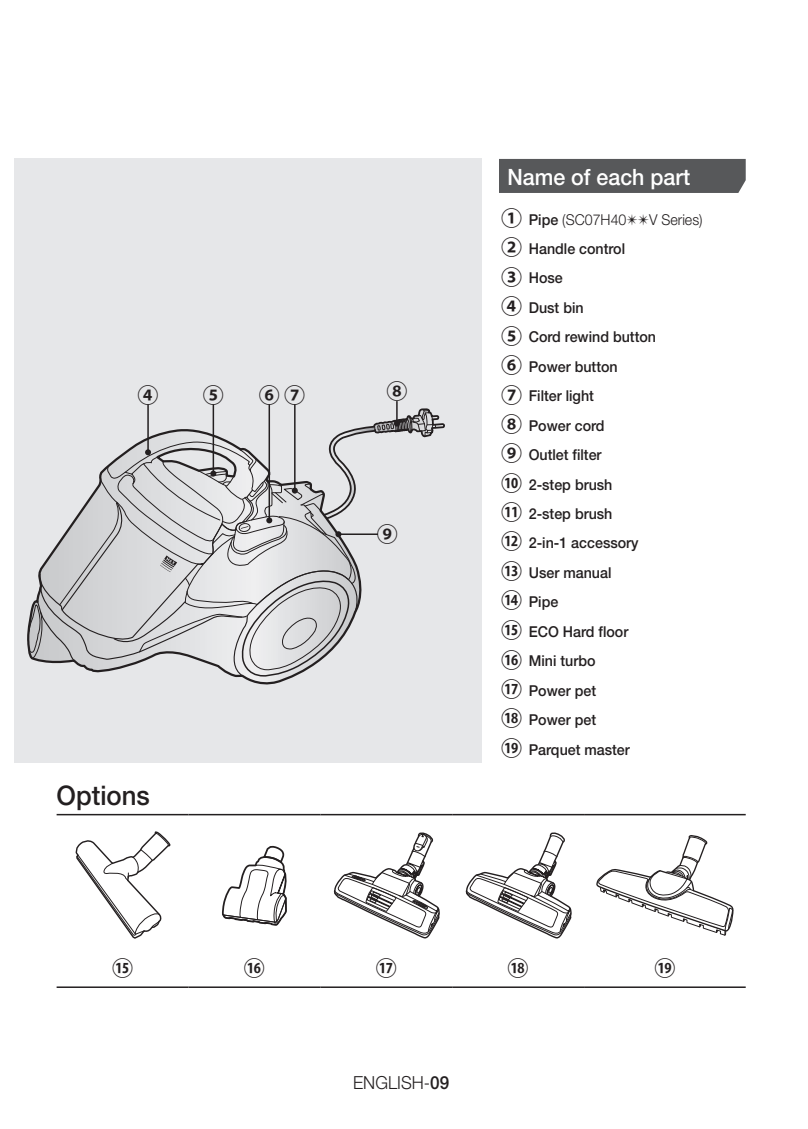
<style>
.page{position:relative;width:808px;height:1129px;background:#fff}
.page>*{position:absolute;margin:0;border:0;box-sizing:border-box;transform-origin:0 0}
.t1{font:500 27px "Helvetica Neue";color:#231f20;scale:.95 1}
.t2{font:500 22.5px "Helvetica Neue";color:#fff;scale:.95 1}
.t3{font:700 21px "Koz Go Pro";color:#231f20}
.t4{font:300 18px "Helvetica Neue";color:#231f20;scale:.95 1}
.t5{font:500 15px/29.4px "Helvetica Neue";color:#231f20;scale:.95 1}
.s1{font-family:"Koz Go Pro";font-weight:700;font-size:21px}
.s2{font-weight:300}
.s3{font-weight:500}
</style>
<div class="page">
<div style="left:14px;top:159px;width:468px;height:604px;background:#e6e7e9"></div>
<svg style="left:28px;top:401px;width:417px;height:276px"></svg>
<div style="left:499px;top:159px;width:246px;height:34px;background:#57585a"></div>
<hr style="left:57px;top:813px;width:131px;height:2px;background:#231f20">
<hr style="left:188px;top:813px;width:132px;height:2px;background:#231f20">
<hr style="left:320px;top:813px;width:132px;height:2px;background:#231f20">
<hr style="left:452px;top:813px;width:132px;height:2px;background:#231f20">
<hr style="left:584px;top:813px;width:161px;height:2px;background:#231f20">
<hr style="left:57px;top:986px;width:131px;height:1px;background:#231f20">
<hr style="left:188px;top:986px;width:132px;height:1px;background:#231f20">
<hr style="left:320px;top:986px;width:132px;height:1px;background:#231f20">
<hr style="left:452px;top:986px;width:132px;height:1px;background:#231f20">
<hr style="left:584px;top:986px;width:161px;height:1px;background:#231f20">
<svg style="left:75px;top:831px;width:96px;height:108px"></svg>
<svg style="left:222px;top:845px;width:65px;height:81px"></svg>
<svg style="left:333px;top:832px;width:107px;height:107px"></svg>
<svg style="left:465px;top:832px;width:107px;height:107px"></svg>
<svg style="left:596px;top:835px;width:138px;height:101px"></svg>
<h3 class="t3" style="left:138px;top:381px;width:22px">④</h3>
<h3 class="t3" style="left:203px;top:381px;width:22px">⑤</h3>
<h3 class="t3" style="left:259px;top:381px;width:48px">⑥⑦</h3>
<h3 class="t3" style="left:386px;top:378px;width:22px">⑧</h3>
<h1 class="t1" style="left:57px;top:779px;width:100px">Options</h1>
<h3 class="t3" style="left:377px;top:520px;width:22px">⑨</h3>
<h2 class="t2" style="left:507px;top:163px;width:194px">Name of each part</h2>
<p class="t5" style="left:501px;top:204px;width:213px"><span class="s1">①</span> Pipe <span class="s2">(SC07H40</span>✴✴<span class="s2">V Series)<br></span><span class="s1">②</span> Handle control<br><span class="s1">③</span> Hose<br><span class="s1">④</span> Dust bin<br><span class="s1">⑤</span> Cord rewind button<br><span class="s1">⑥</span> Power button<br><span class="s1">⑦</span> Filter light<br><span class="s1">⑧</span> Power cord<br><span class="s1">⑨</span> Outlet filter<br><span class="s1">⑩</span> 2-step brush<br><span class="s1">⑪</span> 2-step brush<br><span class="s1">⑫</span> 2-in-1 accessory<br><span class="s1">⑬</span> User manual<br><span class="s1">⑭</span> Pipe<br><span class="s1">⑮</span> ECO Hard floor<br><span class="s1">⑯</span> Mini turbo<br><span class="s1">⑰</span> Power pet<br><span class="s1">⑱</span> Power pet<br><span class="s1">⑲</span> Parquet master</p>
<h3 class="t3" style="left:112px;top:954px;width:22px">⑮</h3>
<h3 class="t3" style="left:244px;top:954px;width:22px">⑯</h3>
<h3 class="t3" style="left:376px;top:954px;width:22px">⑰</h3>
<h3 class="t3" style="left:507px;top:954px;width:22px">⑱</h3>
<h3 class="t3" style="left:654px;top:954px;width:22px">⑲</h3>
<p class="t4" style="left:353px;top:1071px;width:103px">ENGLISH-<span class="s3">09</span></p>
</div>
